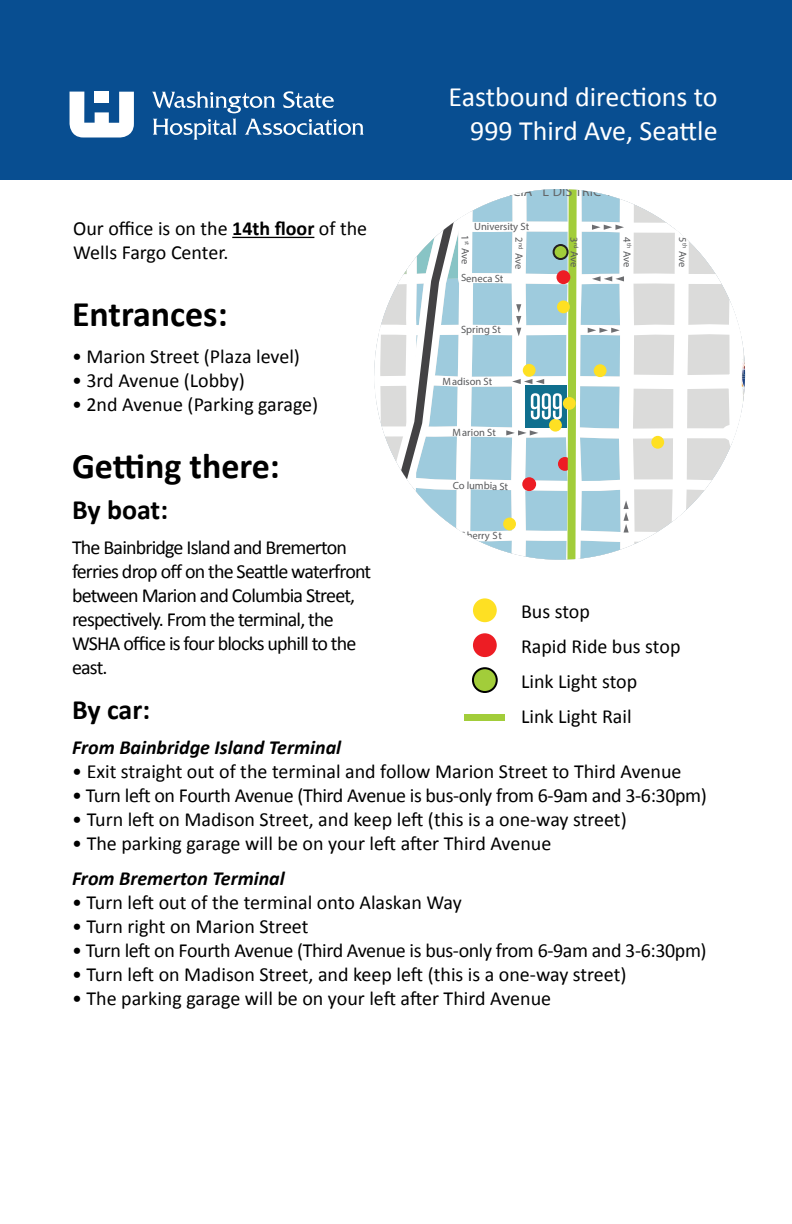
<style>
.page{position:relative;width:792px;height:1224px;background:#fff}
.page>*{position:absolute;margin:0;border:0;box-sizing:border-box;transform-origin:0 0}
.t1{font:700 36px "Calibri";color:#000}
.t2{font:28px/33.6px "Calibri";color:#fff;text-align:right}
.t3{font:700 28px "Calibri";letter-spacing:-.005em;color:#000}
.t4{font:20px/24px "Calibri";letter-spacing:-.01em;color:#000}
.t5{font:20px/24px "Calibri";letter-spacing:-.04em;color:#000}
.t6{font:italic 700 20px "Calibri";color:#000}
.t7{font:600 14px "Avenir Next";color:#636668}
.t8{font:200 10.6px "Avenir Next";letter-spacing:-.005em;color:#58595b}
.s1{font-weight:700}
</style>
<div class="page">
<div style="left:0;top:0;width:792px;height:180px;background:#084e91"></div>
<svg style="left:152px;top:91px;width:212px;height:49px"></svg>
<svg style="left:70px;top:92px;width:64px;height:46px"></svg>
<div style="left:95px;top:92px;width:14px;height:11px;background:#fff"></div>
<hr style="left:232px;top:237px;width:82px;height:1px;background:#000">
<svg style="left:374px;top:201px;width:371px;height:346px"></svg>
<img style="left:374px;top:242px;width:22px;height:37px">
<div style="left:651px;top:436px;width:13px;height:13px;background:#fee023;border-radius:50%"></div>
<svg style="left:736px;top:519px;width:5px;height:28px"></svg>
<svg style="left:695px;top:380px;width:31px;height:5px"></svg>
<svg style="left:492px;top:189px;width:168px;height:371px"></svg>
<svg style="left:742px;top:360px;width:3px;height:42px"></svg>
<div style="left:557px;top:270px;width:13px;height:14px;background:#ed1d24;border-radius:50%"></div>
<div style="left:557px;top:300px;width:13px;height:13px;background:#fee023;border-radius:50%"></div>
<div style="left:523px;top:364px;width:13px;height:13px;background:#fee023;border-radius:50%"></div>
<div style="left:594px;top:364px;width:13px;height:13px;background:#fee023;border-radius:50%"></div>
<svg style="left:549px;top:418px;width:13px;height:14px"></svg>
<div style="left:563px;top:397px;width:13px;height:13px;background:#fee023;border-radius:50%"></div>
<svg style="left:531px;top:393px;width:31px;height:26px"></svg>
<div style="left:554px;top:245px;width:14px;height:14px;background:#a2cd3a;border-radius:50%"></div>
<div style="left:553px;top:244px;width:16px;height:16px;border:2px solid #231f20;border-radius:50%"></div>
<div style="left:473px;top:598px;width:24px;height:24px;background:#fee023;border-radius:50%"></div>
<div style="left:473px;top:633px;width:24px;height:24px;background:#ed1d24;border-radius:50%"></div>
<div style="left:464px;top:714px;width:41px;height:7px;background:#a2cd3a"></div>
<div style="left:473px;top:668px;width:24px;height:24px;background:#a2cd3a;border-radius:50%"></div>
<div style="left:472px;top:667px;width:26px;height:26px;border:2px solid #000;border-radius:50%"></div>
<h2 class="t2" style="left:449px;top:80px;width:271px">Eastbound directions to<br>999 Third Ave, Seattle</h2>
<p class="t4" style="left:73px;top:217px;width:296px">Our office is on the <span class="s1">14th floor</span> of the<br>Wells Fargo Center.</p>
<h1 class="t1" style="left:72px;top:291px;width:157px">Entrances:</h1>
<p class="t4" style="left:72px;top:345px;width:230px">• Marion Street (Plaza level)</p>
<p class="t4" style="left:72px;top:369px;width:174px">• 3rd Avenue (Lobby)</p>
<p class="t4" style="left:72px;top:393px;width:248px">• 2nd Avenue (Parking garage)</p>
<h1 class="t1" style="left:72px;top:443px;width:209px">Getting there:</h1>
<h2 class="t3" style="left:72px;top:492px;width:98px">By boat:</h2>
<p class="t5" style="left:72px;top:536px;width:301px">The Bainbridge Island and Bremerton ferries drop off on the Seattle waterfront between Marion and Columbia Street, respectively. From the terminal, the WSHA office is four blocks uphill to the east.</p>
<h2 class="t3" style="left:72px;top:692px;width:80px">By car:</h2>
<p class="t7" style="left:475px;top:182px;width:139px">FINANCIA L DIS TRIC T</p>
<p class="t8" style="left:474px;top:220px;width:57px">University St</p>
<p class="t8" style="left:472px;top:235px;width:31px;rotate:89deg">1<sup>st</sup> Ave</p>
<p class="t8" style="left:461px;top:271px;width:44px;rotate:1deg">Seneca St</p>
<p class="t8" style="left:525px;top:237px;width:34px;rotate:89deg">2<sup>nd</sup> Ave</p>
<p class="t8" style="left:461px;top:323px;width:41px">Spring St</p>
<p class="t8" style="left:443px;top:375px;width:51px">Madison St</p>
<p class="t8" style="left:453px;top:426px;width:45px">Marion St</p>
<p class="t8" style="left:453px;top:479px;width:57px;rotate:1deg">Co lumbia St</p>
<p class="t8" style="left:459px;top:529px;width:44px">Cherry St</p>
<p class="t8" style="left:581px;top:237px;width:32px;rotate:89deg">3 <sup>dr</sup> Ave</p>
<p class="t8" style="left:633px;top:237px;width:32px;rotate:89deg">4<sup>th</sup> Ave</p>
<p class="t8" style="left:689px;top:237px;width:32px;rotate:89deg">5<sup>th</sup> Ave</p>
<p class="t4" style="left:521px;top:594px;width:161px;line-height:35px">Bus stop<br>Rapid Ride bus stop</p>
<p class="t4" style="left:521px;top:669px;width:118px">Link Light stop</p>
<p class="t4" style="left:521px;top:704px;width:112px">Link Light Rail</p>
<p class="t6" style="left:72px;top:735px;width:270px">From Bainbridge Island Terminal</p>
<p class="t4" style="left:72px;top:759px;width:611px">• Exit straight out of the terminal and follow Marion Street to Third Avenue</p>
<p class="t4" style="left:72px;top:783px;width:636px">• Turn left on Fourth Avenue (Third Avenue is bus-only from 6-9am and 3-6:30pm)</p>
<p class="t4" style="left:72px;top:807px;width:556px">• Turn left on Madison Street, and keep left (this is a one-way street)</p>
<p class="t4" style="left:72px;top:831px;width:481px">• The parking garage will be on your left after Third Avenue</p>
<p class="t6" style="left:72px;top:866px;width:214px">From Bremerton Terminal</p>
<p class="t4" style="left:72px;top:890px;width:391px">• Turn left out of the terminal onto Alaskan Way</p>
<p class="t4" style="left:72px;top:914px;width:238px">• Turn right on Marion Street</p>
<p class="t4" style="left:72px;top:938px;width:636px">• Turn left on Fourth Avenue (Third Avenue is bus-only from 6-9am and 3-6:30pm)</p>
<p class="t4" style="left:72px;top:962px;width:556px">• Turn left on Madison Street, and keep left (this is a one-way street)</p>
<p class="t4" style="left:72px;top:986px;width:481px">• The parking garage will be on your left after Third Avenue</p>
</div>
